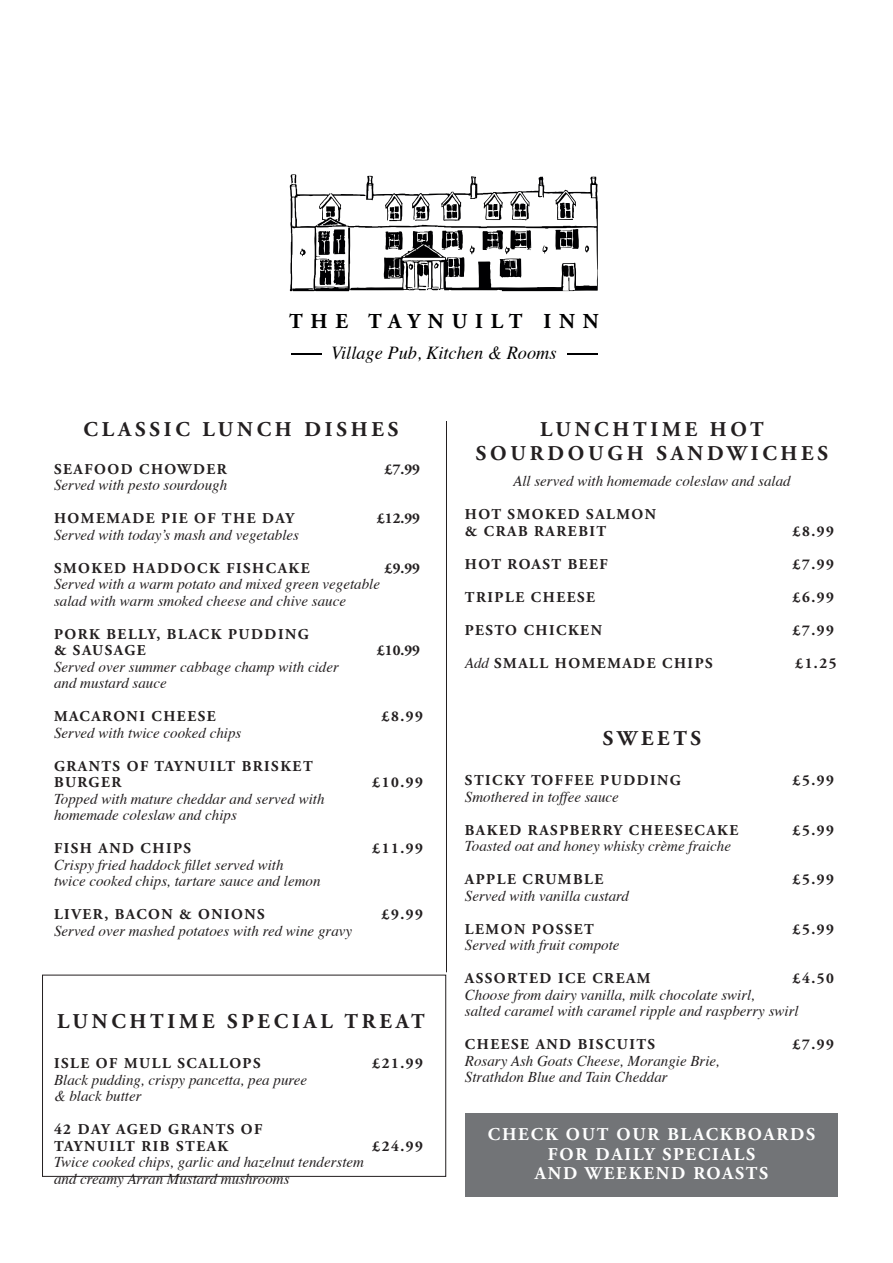
<style>
.page{position:relative;width:893px;height:1263px;background:#fff}
.page>*{position:absolute;margin:0;border:0;box-sizing:border-box;transform-origin:0 0}
.t1{font:700 21.15px "Adobe Garamond Pro";letter-spacing:.37em;color:#000001}
.t2{font:700 21px/24px "Adobe Garamond Pro";letter-spacing:.18em;color:#231f20;text-align:center}
.t3{font:italic 18.3px "Times";color:#000001}
.t4{font:700 18px/19.5px "Adobe Garamond Pro";letter-spacing:.1em;color:#fff;text-align:center}
.t5{font:italic 15px/16.5px "Times";color:#231f20}
.t6{font:700 15px/16.5px "Adobe Garamond Pro";letter-spacing:.1em;color:#231f20}
.s1{font-family:"Times";font-weight:400;font-style:italic}
</style>
<div class="page">
<div style="left:466px;top:1113px;width:372px;height:83px;background:#727477"></div>
<svg style="left:290px;top:174px;width:308px;height:117px"></svg>
<hr style="left:291px;top:353px;width:30px;height:2px;background:#000001">
<hr style="left:567px;top:353px;width:31px;height:2px;background:#000001">
<hr style="left:446px;top:421px;width:1px;height:551px;background:#231f20">
<div style="left:42px;top:975px;width:404px;height:202px;border:1px solid #231f20"></div>
<h1 class="t1" style="left:289px;top:309px;width:311px">THE TAYNUILT INN</h1>
<p class="t3" style="left:331px;top:337px;width:227px">Village Pub, Kitchen &amp; Rooms</p>
<h2 class="t2" style="left:84px;top:418px;width:316px">CLASSIC LUNCH DISHES</h2>
<h2 class="t2" style="left:476px;top:418px;width:354px">LUNCHTIME HOT<br>SOURDOUGH SANDWICHES</h2>
<p class="t6" style="left:54px;top:461px;width:174px">SEAFOOD CHOWDER</p>
<p class="t6" style="left:385px;top:461px;width:37px">£7.99</p>
<p class="t5" style="left:54px;top:476px;width:175px">Served with pesto sourdough</p>
<p class="t6" style="left:54px;top:511px;width:242px">HOMEMADE PIE OF THE DAY</p>
<p class="t6" style="left:377px;top:511px;width:44px">£12.99</p>
<p class="t5" style="left:54px;top:525px;width:247px">Served with today’s mash and vegetables</p>
<p class="t6" style="left:54px;top:560px;width:257px">SMOKED HADDOCK FISHCAKE</p>
<p class="t6" style="left:385px;top:560px;width:37px">£9.99</p>
<p class="t5" style="left:54px;top:575px;width:328px">Served with a warm potato and mixed green vegetable salad with warm smoked cheese and chive sauce</p>
<p class="t6" style="left:54px;top:626px;width:256px">PORK BELLY, BLACK PUDDING &amp; SAUSAGE</p>
<p class="t6" style="left:377px;top:643px;width:44px">£10.99</p>
<p class="t5" style="left:54px;top:657px;width:286px">Served over summer cabbage champ with cider and mustard sauce</p>
<p class="t6" style="left:54px;top:709px;width:163px">MACARONI CHEESE</p>
<p class="t6" style="left:382px;top:709px;width:43px">£8.99</p>
<p class="t5" style="left:54px;top:723px;width:189px">Served with twice cooked chips</p>
<p class="t6" style="left:54px;top:758px;width:260px">GRANTS OF TAYNUILT BRISKET<br>BURGER</p>
<p class="t6" style="left:373px;top:775px;width:52px">£10.99</p>
<p class="t5" style="left:54px;top:789px;width:272px">Topped with mature cheddar and served with homemade coleslaw and chips</p>
<p class="t6" style="left:54px;top:841px;width:139px">FISH AND CHIPS</p>
<p class="t6" style="left:373px;top:841px;width:52px">£11.99</p>
<p class="t5" style="left:54px;top:855px;width:268px">Crispy fried haddock fillet served with<br>twice cooked chips, tartare sauce and lemon</p>
<p class="t6" style="left:54px;top:907px;width:212px">LIVER, BACON &amp; ONIONS</p>
<p class="t6" style="left:382px;top:907px;width:43px">£9.99</p>
<p class="t5" style="left:54px;top:921px;width:300px">Served over mashed potatoes with red wine gravy</p>
<h2 class="t2" style="left:57px;top:1009px;width:369px">LUNCHTIME SPECIAL TREAT</h2>
<p class="t6" style="left:54px;top:1055px;width:208px">ISLE OF MULL SCALLOPS</p>
<p class="t6" style="left:373px;top:1055px;width:52px">£21.99</p>
<p class="t5" style="left:54px;top:1070px;width:255px">Black pudding, crispy pancetta, pea puree &amp; black butter</p>
<p class="t6" style="left:54px;top:1121px;width:210px">42 DAY AGED GRANTS OF<br>TAYNUILT RIB STEAK</p>
<p class="t6" style="left:373px;top:1138px;width:52px">£24.99</p>
<p class="t5" style="left:54px;top:1153px;width:312px">Twice cooked chips, garlic and hazelnut tenderstem and creamy Arran Mustard mushrooms</p>
<p class="t5" style="left:513px;top:472px;width:279px">All served with homemade coleslaw and salad</p>
<p class="t6" style="left:465px;top:507px;width:193px">HOT SMOKED SALMON &amp; CRAB RAREBIT</p>
<p class="t6" style="left:793px;top:523px;width:43px">£8.99</p>
<p class="t6" style="left:465px;top:556px;width:144px">HOT ROAST BEEF</p>
<p class="t6" style="left:793px;top:556px;width:43px">£7.99</p>
<p class="t6" style="left:465px;top:589px;width:132px">TRIPLE CHEESE</p>
<p class="t6" style="left:793px;top:589px;width:43px">£6.99</p>
<p class="t6" style="left:465px;top:622px;width:138px">PESTO CHICKEN</p>
<p class="t6" style="left:793px;top:622px;width:43px">£7.99</p>
<p class="t6" style="left:465px;top:655px;width:249px"><span class="s1">Add</span> SMALL HOMEMADE CHIPS</p>
<p class="t6" style="left:795px;top:655px;width:43px">£1.25</p>
<h2 class="t2" style="left:603px;top:726px;width:100px">SWEETS</h2>
<p class="t6" style="left:465px;top:772px;width:218px">STICKY TOFFEE PUDDING</p>
<p class="t6" style="left:793px;top:772px;width:43px">£5.99</p>
<p class="t5" style="left:465px;top:787px;width:156px">Smothered in toffee sauce</p>
<p class="t6" style="left:465px;top:822px;width:275px">BAKED RASPBERRY CHEESECAKE</p>
<p class="t6" style="left:793px;top:822px;width:43px">£5.99</p>
<p class="t5" style="left:465px;top:837px;width:268px">Toasted oat and honey whisky crème fraiche</p>
<p class="t6" style="left:465px;top:871px;width:140px">APPLE CRUMBLE</p>
<p class="t6" style="left:793px;top:871px;width:43px">£5.99</p>
<p class="t5" style="left:465px;top:886px;width:166px">Served with vanilla custard</p>
<p class="t6" style="left:465px;top:921px;width:131px">LEMON POSSET</p>
<p class="t6" style="left:793px;top:921px;width:43px">£5.99</p>
<p class="t5" style="left:465px;top:936px;width:156px">Served with fruit compote</p>
<p class="t6" style="left:465px;top:970px;width:187px">ASSORTED ICE CREAM</p>
<p class="t6" style="left:793px;top:970px;width:43px">£4.50</p>
<p class="t5" style="left:465px;top:985px;width:335px">Choose from dairy vanilla, milk chocolate swirl,<br>salted caramel with caramel ripple and raspberry swirl</p>
<p class="t6" style="left:465px;top:1036px;width:192px">CHEESE AND BISCUITS</p>
<p class="t6" style="left:793px;top:1036px;width:43px">£7.99</p>
<p class="t5" style="left:465px;top:1051px;width:257px">Rosary Ash Goats Cheese, Morangie Brie,<br>Strathdon Blue and Tain Cheddar</p>
<p class="t4" style="left:488px;top:1125px;width:329px">CHECK OUT OUR BLACKBOARDS<br>FOR DAILY SPECIALS<br>AND WEEKEND ROASTS</p>
</div>
